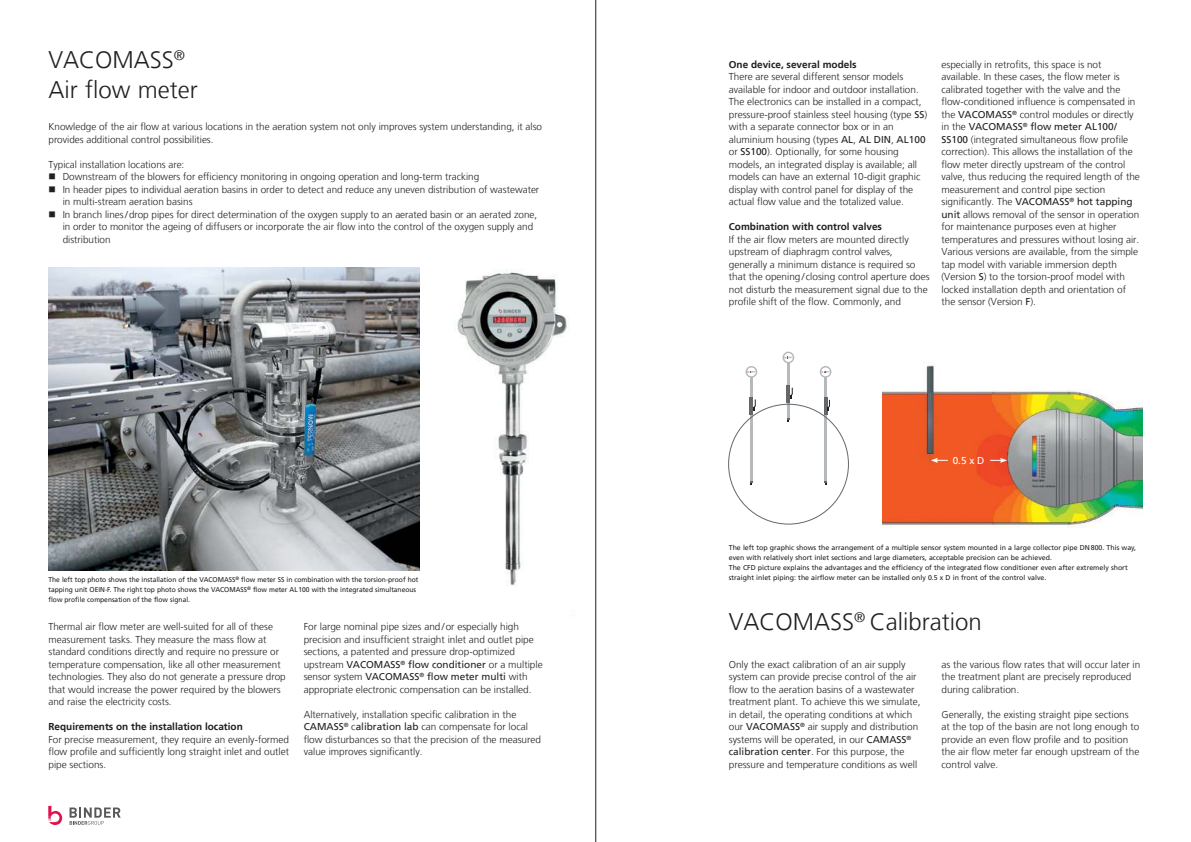
<style>
.page{position:relative;width:1191px;height:842px;background:#fff}
.page>*{position:absolute;margin:0;border:0;box-sizing:border-box;transform-origin:0 0}
.t1{font:300 24px/30px "Frutiger LT";color:#221f1f}
.t2{font:300 10px/12.5px "Frutiger LT";color:#221f1f}
.t3{font:700 10px "Frutiger LT";color:#221f1f}
.t4{font:10px "Frutiger LT";color:#fff}
.t5{font:7px/10px "Frutiger LT";color:#221f1f}
.t6{font:7px/10px "Frutiger LT";color:#221f1f;scale:.95 1}
.s1{font-weight:400}
</style>
<div class="page">
<img style="left:457px;top:270px;width:112px;height:315px">
<img style="left:48px;top:267px;width:371px;height:303px">
<hr style="left:824px;top:376px;width:2px;height:106px;background:#b5b9bc">
<svg style="left:823px;top:398px;width:4px;height:17px"></svg>
<svg style="left:827px;top:399px;width:3px;height:12px"></svg>
<svg style="left:819px;top:366px;width:12px;height:12px"></svg>
<div style="left:821px;top:367px;width:9px;height:9px;background:#fff;border-radius:50%"></div>
<svg style="left:821px;top:371px;width:8px;height:3px"></svg>
<hr style="left:750px;top:376px;width:2px;height:106px;background:#b5b9bc">
<hr style="left:749px;top:397px;width:4px;height:18px;background:#64686b">
<svg style="left:753px;top:399px;width:3px;height:11px"></svg>
<svg style="left:745px;top:366px;width:12px;height:12px"></svg>
<div style="left:747px;top:367px;width:9px;height:9px;background:#fff;border-radius:50%"></div>
<svg style="left:747px;top:371px;width:8px;height:3px"></svg>
<hr style="left:787px;top:356px;width:2px;height:63px;background:#b5b9bc">
<hr style="left:786px;top:385px;width:4px;height:18px;background:#64686b">
<svg style="left:790px;top:387px;width:3px;height:11px"></svg>
<svg style="left:782px;top:352px;width:12px;height:11px"></svg>
<svg style="left:784px;top:353px;width:9px;height:9px"></svg>
<svg style="left:784px;top:357px;width:8px;height:2px"></svg>
<img style="left:883px;top:365px;width:259px;height:163px">
<svg style="left:990px;top:458px;width:17px;height:5px"></svg>
<svg style="left:930px;top:458px;width:17px;height:5px"></svg>
<hr style="left:595px;top:0;width:1px;height:842px;background:#221f1f">
<svg style="left:70px;top:807px;width:51px;height:18px"></svg>
<svg style="left:48px;top:806px;width:14px;height:19px"></svg>
<h1 class="t1" style="left:48px;top:46px;width:151px">VACOMASS<sup>®<br></sup>Air flow meter</h1>
<p class="t2" style="left:48px;top:121px;width:495px">Knowledge of the air flow at various locations in the aeration system not only improves system understanding, it also provides additional control possibilities.</p>
<p class="t2" style="left:63px;top:159px;width:478px;text-indent:-14px">Typical installation locations are:<br>Downstream of the blowers for efficiency monitoring in ongoing operation and long-term tracking<br>In header pipes to individual aeration basins in order to detect and reduce any uneven distribution of wastewater in multi-stream aeration basins<br>In branch lines / drop pipes for direct determination of the oxygen supply to an aerated basin or an aerated zone, in order to monitor the ageing of diffusers or incorporate the air flow into the control of the oxygen supply and distribution</p>
<p class="t6" style="left:48px;top:575px;width:391px">The left top photo shows the installation of the VACOMASS<sup>®</sup> flow meter SS in combination with the torsion-proof hot tapping unit OEIN-F. The right top photo shows the VACOMASS<sup>®</sup> flow meter AL 100 with the integrated simultaneous flow profile compensation of the flow signal.</p>
<p class="t2" style="left:48px;top:621px;width:239px">Thermal air flow meter are well-suited for all of these measurement tasks. They measure the mass flow at standard conditions directly and require no pressure or temperature compensation, like all other measurement technologies. They also do not generate a pressure drop that would increase the power required by the blowers and raise the electricity costs.</p>
<p class="t3" style="left:48px;top:722px;width:196px">Requirements on the installation location</p>
<p class="t2" style="left:48px;top:734px;width:242px;text-align:justify">For precise measurement, they require an evenly-formed flow profile and sufficiently long straight inlet and outlet pipe sections.</p>
<p class="t2" style="left:304px;top:621px;width:240px">For large nominal pipe sizes and / or especially high precision and insufficient straight inlet and outlet pipe sections, a patented and pressure drop-optimized upstream <span class="s1">VACOMASS</span><sup>®</sup> <span class="s1">flow conditioner</span> or a multiple sensor system <span class="s1">VACOMASS</span><sup>®</sup> <span class="s1">flow meter multi</span> with appropriate electronic compensation can be installed.</p>
<p class="t2" style="left:304px;top:709px;width:239px">Alternatively, installation specific calibration in the <span class="s1">CAMASS</span><sup>®</sup> c<span class="s1">alibration lab</span> can compensate for local flow disturbances so that the precision of the measured value improves significantly.</p>
<p class="t3" style="left:729px;top:60px;width:129px">One device, several models</p>
<p class="t2" style="left:729px;top:71px;width:200px">There are several different sensor models available for indoor and outdoor installation.<br>The electronics can be installed in a compact, pressure-proof stainless steel housing (type <span class="s1">SS</span>) with a separate connector box or in an aluminium housing (types <span class="s1">AL</span>, <span class="s1">AL DIN</span>, <span class="s1">AL100 </span>or <span class="s1">SS100</span>). Optionally, for some housing models, an integrated display is available; all models can have an external 10-digit graphic display with control panel for display of the actual flow value and the totalized value.</p>
<p class="t3" style="left:729px;top:222px;width:155px">Combination with control valves</p>
<p class="t2" style="left:729px;top:234px;width:202px">If the air flow meters are mounted directly upstream of diaphragm control valves, generally a minimum distance is required so that the opening / closing control aperture does not disturb the measurement signal due to the profile shift of the flow. Commonly, and</p>
<p class="t2" style="left:941px;top:59px;width:200px">especially in retrofits, this space is not available. In these cases, the flow meter is calibrated together with the valve and the flow-conditioned influence is compensated in the <span class="s1">VACOMASS</span><sup>®</sup> control modules or directly in the <span class="s1">VACOMASS</span><sup>®</sup> <span class="s1">flow meter AL100 / SS100</span> (integrated simultaneous flow profile correction). This allows the installation of the flow meter directly upstream of the control valve, thus reducing the required length of the measurement and control pipe section significantly. The <span class="s1">VACOMASS</span><sup>®</sup> <span class="s1">hot tapping unit</span> allows removal of the sensor in operation for maintenance purposes even at higher temperatures and pressures without losing air.<br>Various versions are available, from the simple tap model with variable immersion depth (Version <span class="s1">S</span>) to the torsion-proof model with locked installation depth and orientation of the sensor (Version <span class="s1">F</span>).</p>
<p class="t4" style="left:952px;top:457px;width:33px">0.5 x D</p>
<p class="t5" style="left:729px;top:543px;width:409px">The left top graphic shows the arrangement of a multiple sensor system mounted in a large collector pipe DN 800. This way, even with relatively short inlet sections and large diameters, acceptable precision can be achieved.<br>The CFD picture explains the advantages and the efficiency of the integrated flow conditioner even after extremely short straight inlet piping: the airflow meter can be installed only 0.5 x D in front of the control valve.</p>
<h1 class="t1" style="left:729px;top:608px;width:254px">VACOMASS<sup>®</sup> Calibration</h1>
<p class="t2" style="left:729px;top:659px;width:193px">Only the exact calibration of an air supply system can provide precise control of the air flow to the aeration basins of a wastewater treatment plant. To achieve this we simulate, in detail, the operating conditions at which our <span class="s1">VACOMASS</span><sup>®</sup> air supply and distribution systems will be operated, in our <span class="s1">CAMASS</span><sup>® </sup><span class="s1">calibration center</span>. For this purpose, the pressure and temperature conditions as well</p>
<p class="t2" style="left:941px;top:659px;width:200px">as the various flow rates that will occur later in the treatment plant are precisely reproduced during calibration.</p>
<p class="t2" style="left:941px;top:709px;width:199px">Generally, the existing straight pipe sections at the top of the basin are not long enough to provide an even flow profile and to position the air flow meter far enough upstream of the control valve.</p>
</div>
